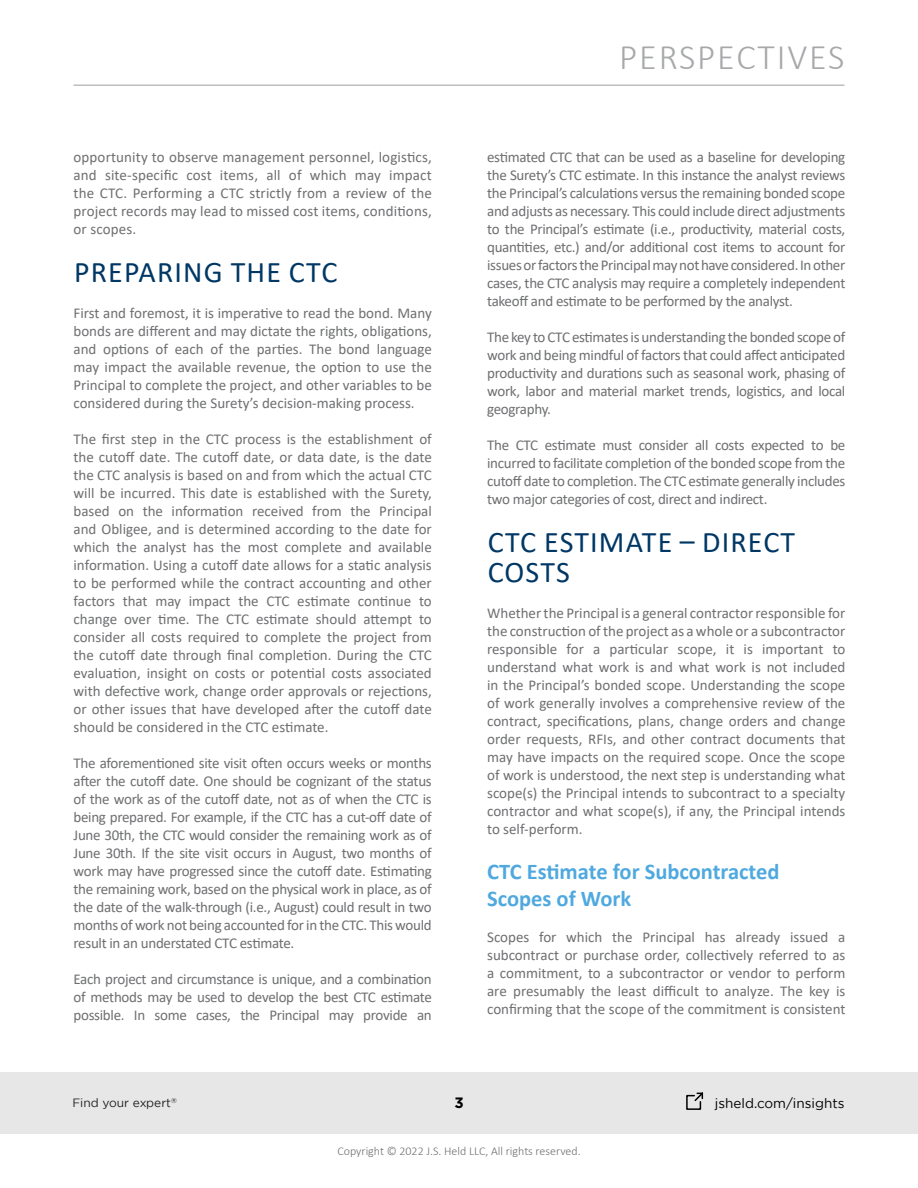
<style>
.page{position:relative;width:918px;height:1188px;background:#fff}
.page>*{position:absolute;margin:0;border:0;box-sizing:border-box;transform-origin:0 0}
.t1{font:300 36px "Calibri";letter-spacing:.05em;color:#a6a8aa}
.t2{font:30px/30px "Calibri";letter-spacing:.04em;color:#003764}
.t3{font:700 22.5px/27px "Calibri";color:#4fa9df}
.t4{font:15px/18px "Calibri";letter-spacing:-.02em;color:#6e6f71;text-align:justify}
.t5{font:700 15px "Gotham";color:#000}
.t6{font:13.5px "Gotham";color:#000}
.t7{font:300 12px "Calibri";color:#6e6f71}
.t8{font:12px "Gotham";color:#241f21}
.t9{font:7.05px "Gotham";color:#241f21}
</style>
<div class="page">
<div style="left:0;top:1072px;width:918px;height:62px;background:#e7e7e7"></div>
<hr style="left:74px;top:85px;width:770px;height:1px;background:#a6a8ab">
<svg style="left:686px;top:1092px;width:18px;height:18px"></svg>
<p class="t4" style="left:74px;top:148px;width:360px">opportunity to observe management personnel, logistics, and site-specific cost items, all of which may impact the CTC. Performing a CTC strictly from a review of the project records may lead to missed cost items, conditions, or scopes.</p>
<h2 class="t2" style="left:74px;top:256px;width:265px">PREPARING THE CTC</h2>
<p class="t4" style="left:74px;top:304px;width:360px">First and foremost, it is imperative to read the bond. Many bonds are different and may dictate the rights, obligations, and options of each of the parties. The bond language may impact the available revenue, the option to use the Principal to complete the project, and other variables to be considered during the Surety’s decision-making process.</p>
<p class="t4" style="left:74px;top:430px;width:360px">The first step in the CTC process is the establishment of the cutoff date. The cutoff date, or data date, is the date the CTC analysis is based on and from which the actual CTC will be incurred. This date is established with the Surety, based on the information received from the Principal and Obligee, and is determined according to the date for which the analyst has the most complete and available information. Using a cutoff date allows for a static analysis to be performed while the contract accounting and other factors that may impact the CTC estimate continue to change over time. The CTC estimate should attempt to consider all costs required to complete the project from the cutoff date through final completion. During the CTC evaluation, insight on costs or potential costs associated with defective work, change order approvals or rejections, or other issues that have developed after the cutoff date should be considered in the CTC estimate.</p>
<p class="t4" style="left:74px;top:754px;width:360px">The aforementioned site visit often occurs weeks or months after the cutoff date. One should be cognizant of the status of the work as of the cutoff date, not as of when the CTC is being prepared. For example, if the CTC has a cut-off date of June 30th, the CTC would consider the remaining work as of June 30th. If the site visit occurs in August, two months of work may have progressed since the cutoff date. Estimating the remaining work, based on the physical work in place, as of the date of the walk-through (i.e., August) could result in two months of work not being accounted for in the CTC. This would result in an understated CTC estimate.</p>
<p class="t4" style="left:74px;top:970px;width:360px">Each project and circumstance is unique, and a combination of methods may be used to develop the best CTC estimate possible. In some cases, the Principal may provide an</p>
<h1 class="t1" style="left:619px;top:35px;width:227px">PERSPECTIVES</h1>
<p class="t4" style="left:487px;top:148px;width:360px">estimated CTC that can be used as a baseline for developing the Surety’s CTC estimate. In this instance the analyst reviews the Principal’s calculations versus the remaining bonded scope and adjusts as necessary. This could include direct adjustments to the Principal’s estimate (i.e., productivity, material costs, quantities, etc.) and/or additional cost items to account for issues or factors the Principal may not have considered. In other cases, the CTC analysis may require a completely independent takeoff and estimate to be performed by the analyst.</p>
<p class="t4" style="left:487px;top:328px;width:360px">The key to CTC estimates is understanding the bonded scope of work and being mindful of factors that could affect anticipated productivity and durations such as seasonal work, phasing of work, labor and material market trends, logistics, and local geography.</p>
<p class="t4" style="left:487px;top:436px;width:360px">The CTC estimate must consider all costs expected to be incurred to facilitate completion of the bonded scope from the cutoff date to completion. The CTC estimate generally includes two major categories of cost, direct and indirect.</p>
<h2 class="t2" style="left:488px;top:526px;width:309px">CTC ESTIMATE – DIRECT<br>COSTS</h2>
<p class="t4" style="left:487px;top:604px;width:360px">Whether the Principal is a general contractor responsible for the construction of the project as a whole or a subcontractor responsible for a particular scope, it is important to understand what work is and what work is not included in the Principal’s bonded scope. Understanding the scope of work generally involves a comprehensive review of the contract, specifications, plans, change orders and change order requests, RFIs, and other contract documents that may have impacts on the required scope. Once the scope of work is understood, the next step is understanding what scope(s) the Principal intends to subcontract to a specialty contractor and what scope(s), if any, the Principal intends to self-perform.</p>
<h3 class="t3" style="left:487px;top:858px;width:294px">CTC Estimate for Subcontracted<br>Scopes of Work</h3>
<p class="t4" style="left:487px;top:928px;width:360px">Scopes for which the Principal has already issued a subcontract or purchase order, collectively referred to as a commitment, to a subcontractor or vendor to perform are presumably the least difficult to analyze. The key is confirming that the scope of the commitment is consistent</p>
<p class="t8" style="left:72px;top:1096px;width:100px">Find your expert</p>
<p class="t5" style="left:454px;top:1093px;width:11px">3</p>
<p class="t6" style="left:715px;top:1095px;width:131px">jsheld.com/insights</p>
<p class="t9" style="left:171px;top:1096px;width:7px">®</p>
<p class="t7" style="left:337px;top:1144px;width:245px">Copyright © 2022 J.S. Held LLC, All rights reserved.</p>
</div>
